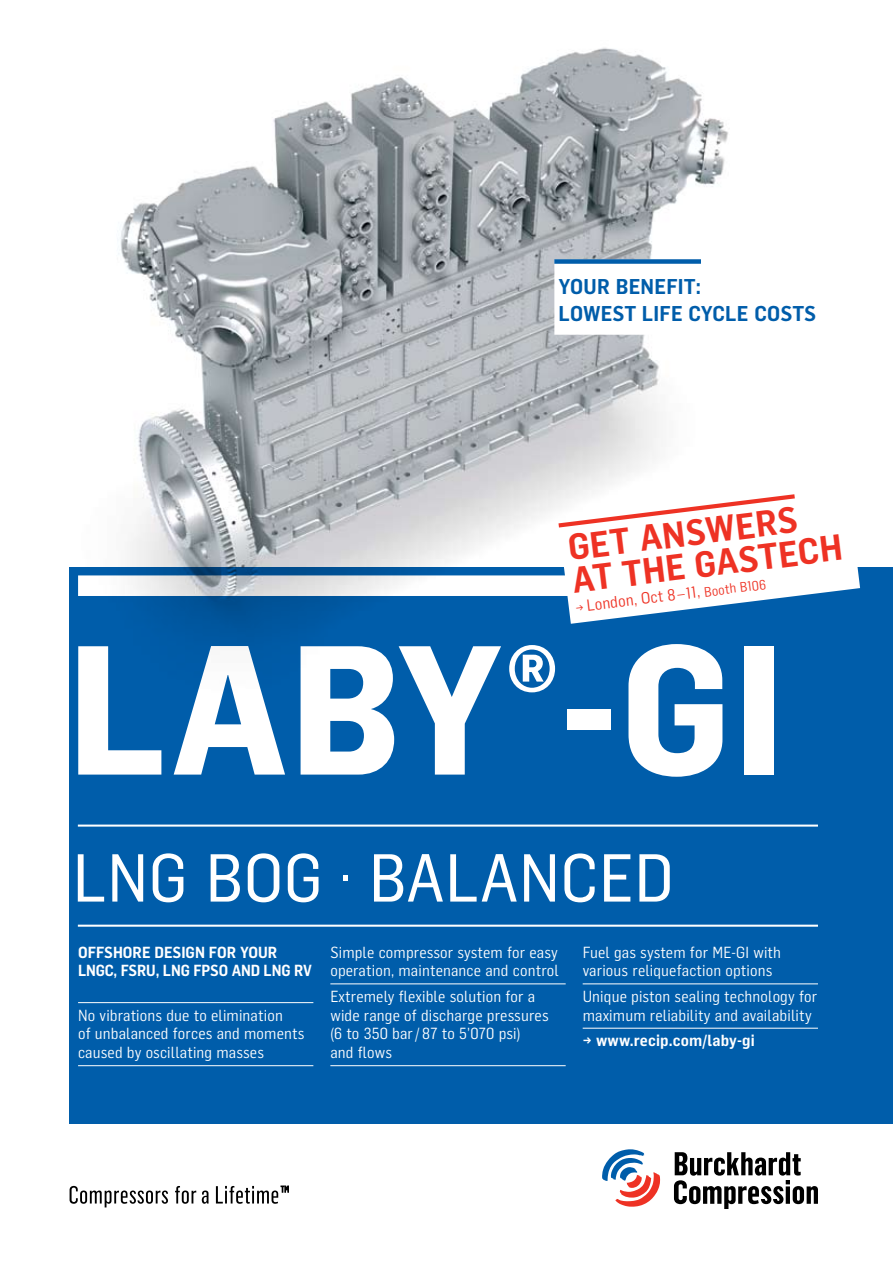
<style>
.page{position:relative;width:893px;height:1263px;background:#fff}
.page>*{position:absolute;margin:0;border:0;box-sizing:border-box;transform-origin:0 0}
.t1{font:700 180px "Flama Semicondensed";letter-spacing:.01em;color:#fff}
.t2{font:66.45px "Flama Semicondensed Basic";letter-spacing:.01em;color:#fff}
.t3{font:600 35.7px/33px "Flama Semicondensed";color:#ee3224}
.t4{font:600 21px/27px "Flama Semicondensed";letter-spacing:.01em;color:#005daa}
.t5{font:15.9px "Flama Semicondensed";color:#ee3224}
.t6{font:15.75px/18.8px "Flama Semicondensed";letter-spacing:.01em;color:#fff}
.t7{font:600 15.75px/18.8px "Flama Semicondensed";letter-spacing:-.01em;color:#fff}
.s1{font-size:13.5px}
</style>
<div class="page">
<div style="left:70px;top:567px;width:823px;height:556px;background:#005daa"></div>
<svg style="left:602px;top:1149px;width:58px;height:58px"></svg>
<svg style="left:674px;top:1152px;width:144px;height:57px"></svg>
<svg style="left:70px;top:1186px;width:219px;height:21px"></svg>
<hr style="left:78px;top:1002px;width:235px;height:1px;background:#fff">
<hr style="left:78px;top:1065px;width:235px;height:1px;background:#fff">
<hr style="left:330px;top:984px;width:236px;height:1px;background:#fff">
<hr style="left:330px;top:1065px;width:236px;height:1px;background:#fff">
<hr style="left:583px;top:984px;width:235px;height:1px;background:#fff">
<hr style="left:583px;top:1028px;width:235px;height:1px;background:#fff">
<hr style="left:78px;top:824px;width:740px;height:3px;background:#fff">
<hr style="left:78px;top:925px;width:740px;height:2px;background:#fff">
<img style="left:69px;top:47px;width:749px;height:779px">
<div style="left:554px;top:259px;width:270px;height:76px;background:#fff"></div>
<div style="left:554px;top:259px;width:147px;height:5px;background:#005daa"></div>
<svg style="left:554px;top:488px;width:306px;height:136px"></svg>
<h3 class="t4" style="left:559px;top:272px;width:259px">YOUR BENEFIT:<br>LOWEST LIFE CYCLE COSTS</h3>
<h3 class="t3" style="left:566px;top:530px;width:274px;rotate:-7deg">GET ANSWERS<br>AT THE GASTECH</h3>
<p class="t5" style="left:574px;top:597px;width:193px;rotate:-7deg">→ London, Oct 8 –11, <span class="s1">Booth B106</span></p>
<h1 class="t1" style="left:67px;top:592px;width:719px">Laby<sup>®</sup>-GI</h1>
<h2 class="t2" style="left:73px;top:835px;width:602px">LNG BOG . BALANCED</h2>
<p class="t7" style="left:78px;top:942px;width:235px">OFFSHORE DESIGN FOR YOUR<br>LNGC, FSRU, LNG FPSO AND LNG RV</p>
<p class="t6" style="left:78px;top:1005px;width:228px">No vibrations due to elimination<br>of unbalanced forces and moments caused by oscillating masses</p>
<p class="t6" style="left:330px;top:942px;width:230px">Simple compressor system for easy operation, maintenance and control</p>
<p class="t6" style="left:330px;top:986px;width:220px">Extremely flexible solution for a wide range of discharge pressures (6 to 350 bar/ 87 to 5’070 psi)<br>and flows</p>
<p class="t6" style="left:583px;top:942px;width:200px">Fuel gas system for ME-GI with various reliquefaction options</p>
<p class="t6" style="left:583px;top:986px;width:236px">Unique piston sealing technology for maximum reliability and availability</p>
<p class="t7" style="left:583px;top:1031px;width:174px">→ WWW.RECIP.COM/LABY-GI</p>
</div>
